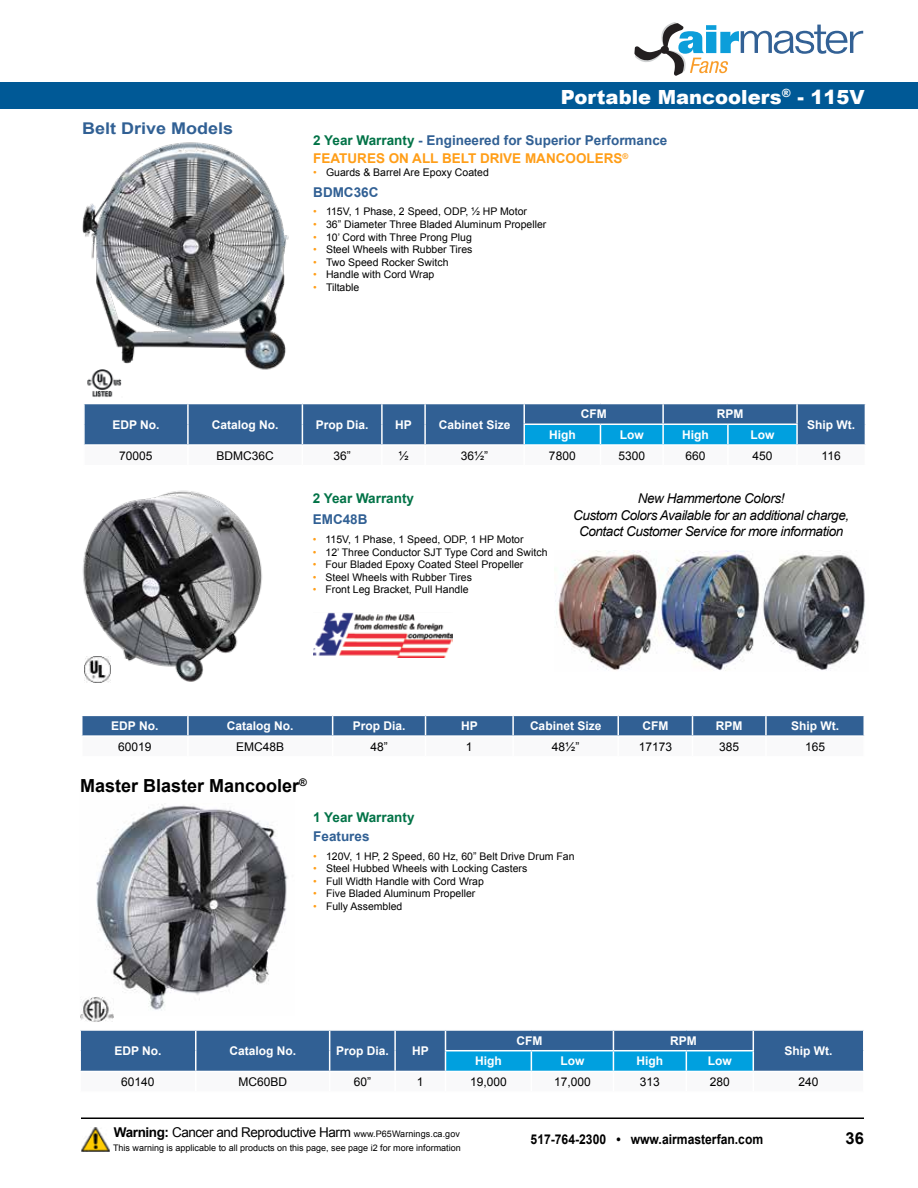
<style>
.page{position:relative;width:918px;height:1188px;background:#fff}
.page>*{position:absolute;margin:0;border:0;box-sizing:border-box;transform-origin:0 0}
.t1{font:900 19.5px "Arial";color:#fff}
.t2{font:700 18px "Arial";color:#000}
.t3{font:700 16.5px "Arial";color:#000}
.t4{font:700 16.2px "Arial";color:#316094;scale:1.11 1}
.t5{font:italic 13.5px/16.2px "Arial";letter-spacing:-.03em;color:#000;text-align:center}
.t6{font:700 13.5px/18px "Arial";color:#316094}
.t7{font:13.5px "Arial";letter-spacing:-.03em;color:#000}
.t8{font:700 13.5px "Arial";color:#000;scale:.9 1}
.t9{font:700 13.5px "Arial";color:#027347}
.t10{font:700 12px "Arial";color:#fff}
.t11{font:12px "Arial";color:#000}
.t12{font:10.5px "Arial";color:#000}
.t13{font:9px "Arial";color:#000}
.s1{color:#027347}
.s2{color:#ff9e18}
.s3{font-weight:700}
.s4{font-size:9px}
</style>
<div class="page">
<hr style="left:81px;top:1118px;width:783px;height:1px;background:#000">
<div style="left:0;top:82px;width:22px;height:28px;background:#005996"></div>
<div style="left:14px;top:82px;width:904px;height:28px;background:#005996"></div>
<svg style="left:634px;top:22px;width:229px;height:54px"></svg>
<img style="left:82px;top:1127px;width:28px;height:25px">
<img style="left:80px;top:803px;width:208px;height:213px">
<img style="left:81px;top:997px;width:33px;height:25px">
<img style="left:82px;top:490px;width:180px;height:193px">
<img style="left:85px;top:657px;width:25px;height:25px">
<img style="left:313px;top:612px;width:140px;height:45px">
<svg style="left:84px;top:404px;width:782px;height:41px;background:#3472a5"></svg>
<svg style="left:81px;top:715px;width:784px;height:21px;background:#46709f"></svg>
<svg style="left:80px;top:1030px;width:784px;height:42px;background:#3777a9"></svg>
<img style="left:82px;top:142px;width:207px;height:256px">
<img style="left:555px;top:550px;width:311px;height:121px">
<h3 class="t4" style="left:82px;top:117px;width:138px">Belt Drive Models</h3>
<h1 class="t1" style="left:561px;top:82px;width:305px">Portable Mancoolers<sup>®</sup> - 115V</h1>
<p class="t6" style="left:313px;top:132px;width:356px"><span class="s1">2 Year Warranty</span> - Engineered for Superior Performance<br><span class="s2">FEATURES ON ALL BELT DRIVE MANCOOLERS</span><sup>®</sup></p>
<p class="t12" style="left:313px;top:165px;width:177px"><span class="s2">•</span> Guards &amp; Barrel Are Epoxy Coated</p>
<p class="t6" style="left:313px;top:184px;width:67px">BDMC36C</p>
<p class="t12" style="left:313px;top:205px;width:215px"><span class="s2">•</span> 115V, 1 Phase, 2 Speed, ODP, ½ HP Motor</p>
<p class="t12" style="left:313px;top:217px;width:235px"><span class="s2">•</span> 36” Diameter Three Bladed Aluminum Propeller</p>
<p class="t12" style="left:313px;top:230px;width:160px"><span class="s2">•</span> 10’ Cord with Three Prong Plug</p>
<p class="t12" style="left:313px;top:243px;width:161px"><span class="s2">•</span> Steel Wheels with Rubber Tires</p>
<p class="t12" style="left:313px;top:255px;width:137px"><span class="s2">•</span> Two Speed Rocker Switch</p>
<p class="t12" style="left:313px;top:268px;width:123px"><span class="s2">•</span> Handle with Cord Wrap</p>
<p class="t12" style="left:313px;top:280px;width:48px"><span class="s2">•</span> Tiltable</p>
<p class="t10" style="left:112px;top:416px;width:49px">EDP No.</p>
<p class="t10" style="left:212px;top:416px;width:68px">Catalog No.</p>
<p class="t10" style="left:316px;top:416px;width:54px">Prop Dia.</p>
<p class="t10" style="left:395px;top:416px;width:18px">HP</p>
<p class="t10" style="left:439px;top:416px;width:73px">Cabinet Size</p>
<p class="t10" style="left:581px;top:406px;width:27px">CFM</p>
<p class="t10" style="left:717px;top:406px;width:28px">RPM</p>
<p class="t10" style="left:549px;top:427px;width:28px">High</p>
<p class="t10" style="left:620px;top:427px;width:25px">Low</p>
<p class="t10" style="left:682px;top:427px;width:28px">High</p>
<p class="t10" style="left:750px;top:427px;width:25px">Low</p>
<p class="t10" style="left:807px;top:416px;width:49px">Ship Wt.</p>
<p class="t11" style="left:119px;top:448px;width:35px">70005</p>
<p class="t11" style="left:216px;top:448px;width:59px">BDMC36C</p>
<p class="t11" style="left:333px;top:448px;width:19px">36”</p>
<p class="t11" style="left:398px;top:448px;width:12px">½</p>
<p class="t11" style="left:461px;top:448px;width:29px">36½”</p>
<p class="t11" style="left:549px;top:448px;width:28px">7800</p>
<p class="t11" style="left:618px;top:448px;width:28px">5300</p>
<p class="t11" style="left:685px;top:448px;width:22px">660</p>
<p class="t11" style="left:752px;top:448px;width:22px">450</p>
<p class="t11" style="left:822px;top:448px;width:21px">116</p>
<p class="t9" style="left:313px;top:490px;width:103px">2 Year Warranty</p>
<p class="t6" style="left:313px;top:511px;width:56px">EMC48B</p>
<p class="t12" style="left:313px;top:532px;width:212px"><span class="s2">•</span> 115V, 1 Phase, 1 Speed, ODP, 1 HP Motor</p>
<p class="t12" style="left:313px;top:545px;width:236px"><span class="s2">•</span> 12’ Three Conductor SJT Type Cord and Switch</p>
<p class="t12" style="left:313px;top:558px;width:212px"><span class="s2">•</span> Four Bladed Epoxy Coated Steel Propeller</p>
<p class="t12" style="left:313px;top:570px;width:161px"><span class="s2">•</span> Steel Wheels with Rubber Tires</p>
<p class="t12" style="left:313px;top:583px;width:157px"><span class="s2">•</span> Front Leg Bracket, Pull Handle</p>
<p class="t5" style="left:573px;top:491px;width:278px">New Hammertone Colors!<br>Custom Colors Available for an additional charge,<br>Contact Customer Service for more information</p>
<p class="t10" style="left:111px;top:718px;width:49px">EDP No.</p>
<p class="t10" style="left:227px;top:718px;width:68px">Catalog No.</p>
<p class="t10" style="left:353px;top:718px;width:54px">Prop Dia.</p>
<p class="t10" style="left:461px;top:718px;width:18px">HP</p>
<p class="t10" style="left:530px;top:718px;width:73px">Cabinet Size</p>
<p class="t10" style="left:642px;top:718px;width:27px">CFM</p>
<p class="t10" style="left:716px;top:718px;width:28px">RPM</p>
<p class="t10" style="left:791px;top:718px;width:49px">Ship Wt.</p>
<p class="t11" style="left:118px;top:739px;width:35px">60019</p>
<p class="t11" style="left:236px;top:739px;width:50px">EMC48B</p>
<p class="t11" style="left:370px;top:739px;width:19px">48”</p>
<p class="t11" style="left:466px;top:739px;width:8px">1</p>
<p class="t11" style="left:552px;top:739px;width:29px">48½”</p>
<p class="t11" style="left:639px;top:739px;width:35px">17173</p>
<p class="t11" style="left:719px;top:739px;width:22px">385</p>
<p class="t11" style="left:805px;top:739px;width:22px">165</p>
<h2 class="t2" style="left:80px;top:774px;width:228px">Master Blaster Mancooler<sup>®</sup></h2>
<p class="t9" style="left:313px;top:808px;width:103px">1 Year Warranty</p>
<p class="t6" style="left:313px;top:828px;width:58px">Features</p>
<p class="t12" style="left:313px;top:849px;width:263px"><span class="s2">•</span> 120V, 1 HP, 2 Speed, 60 Hz, 60” Belt Drive Drum Fan</p>
<p class="t12" style="left:313px;top:862px;width:216px"><span class="s2">•</span> Steel Hubbed Wheels with Locking Casters</p>
<p class="t12" style="left:313px;top:874px;width:172px"><span class="s2">•</span> Full Width Handle with Cord Wrap</p>
<p class="t12" style="left:313px;top:887px;width:164px"><span class="s2">•</span> Five Bladed Aluminum Propeller</p>
<p class="t12" style="left:313px;top:899px;width:91px"><span class="s2">•</span> Fully Assembled</p>
<p class="t10" style="left:114px;top:1043px;width:49px">EDP No.</p>
<p class="t10" style="left:229px;top:1043px;width:68px">Catalog No.</p>
<p class="t10" style="left:336px;top:1043px;width:54px">Prop Dia.</p>
<p class="t10" style="left:412px;top:1043px;width:18px">HP</p>
<p class="t10" style="left:516px;top:1033px;width:27px">CFM</p>
<p class="t10" style="left:670px;top:1033px;width:28px">RPM</p>
<p class="t10" style="left:475px;top:1053px;width:28px">High</p>
<p class="t10" style="left:560px;top:1053px;width:25px">Low</p>
<p class="t10" style="left:637px;top:1053px;width:28px">High</p>
<p class="t10" style="left:708px;top:1053px;width:25px">Low</p>
<p class="t10" style="left:785px;top:1043px;width:49px">Ship Wt.</p>
<p class="t11" style="left:121px;top:1074px;width:35px">60140</p>
<p class="t11" style="left:238px;top:1074px;width:50px">MC60BD</p>
<p class="t11" style="left:354px;top:1074px;width:19px">60”</p>
<p class="t11" style="left:417px;top:1074px;width:8px">1</p>
<p class="t11" style="left:470px;top:1074px;width:38px">19,000</p>
<p class="t11" style="left:554px;top:1074px;width:38px">17,000</p>
<p class="t11" style="left:640px;top:1074px;width:22px">313</p>
<p class="t11" style="left:710px;top:1074px;width:22px">280</p>
<p class="t11" style="left:799px;top:1074px;width:22px">240</p>
<p class="t7" style="left:114px;top:1123px;width:348px"><span class="s3">Warning:</span> Cancer and Reproductive Harm <span class="s4">www.P65Warnings.ca.gov</span></p>
<p class="t13" style="left:113px;top:1142px;width:349px">This warning is applicable to all products on this page, see page i2 for more information</p>
<p class="t8" style="left:531px;top:1131px;width:260px">517-764-2300 • www.airmasterfan.com</p>
<h3 class="t3" style="left:846px;top:1127px;width:20px">36</h3>
</div>
